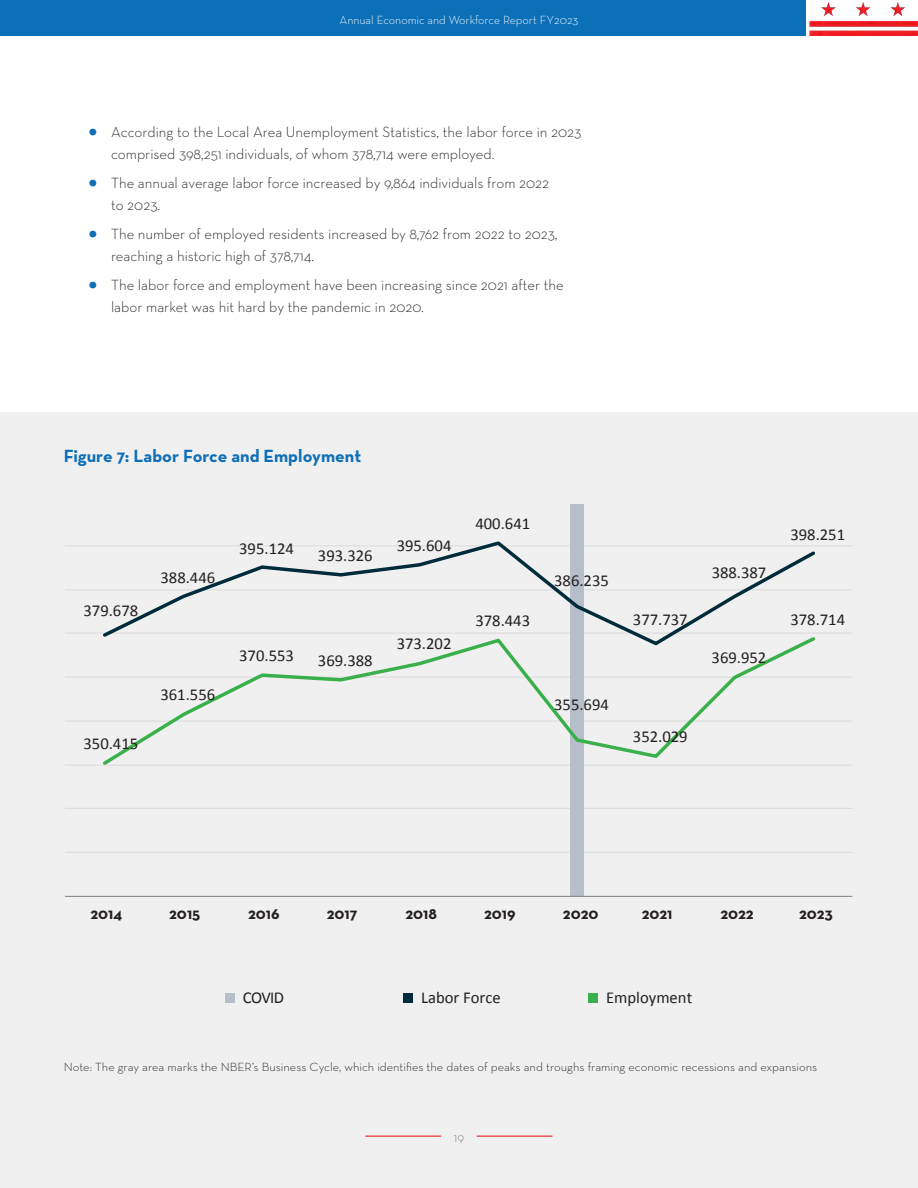
<style>
.page{position:relative;width:918px;height:1188px;background:#fff}
.page>*{position:absolute;margin:0;border:0;box-sizing:border-box;transform-origin:0 0}
.Figure_title{font:700 18px "Neutra Text";color:#0f70b8}
.t1{font:16.65px "Calibri";color:#231f20}
.t2{font:700 16.05px "Neutra Text";color:#231f20}
.t3{font:300 15px/22.5px "Neutra Text";color:#231f20}
.t4{font:300 13.5px "Neutra Text";color:#7e8083}
.Foot_references{font:300 12px "Neutra Text";color:#231f20;scale:1.05 1}
.t5{font:300 12px "Neutra Text";color:#fff}
.s1{font-family:"Source Sans 3";font-weight:400;color:#0f70b8}
</style>
<div class="page">
<div style="left:0;top:0;width:806px;height:36px;background:#0c70b9"></div>
<img style="left:809px;top:2px;width:109px;height:34px">
<div style="left:0;top:412px;width:918px;height:776px;background:#f0f0f1"></div>
<div style="left:225px;top:994px;width:9px;height:9px;background:#b6becc"></div>
<div style="left:403px;top:994px;width:9px;height:9px;background:#002b3a"></div>
<div style="left:588px;top:994px;width:9px;height:9px;background:#39b04a"></div>
<hr style="left:65px;top:852px;width:787px;height:1px;background:#7e8081">
<hr style="left:65px;top:808px;width:787px;height:1px;background:#7e8081">
<hr style="left:65px;top:765px;width:787px;height:1px;background:#7e8081">
<hr style="left:65px;top:721px;width:787px;height:1px;background:#7e8081">
<hr style="left:65px;top:677px;width:787px;height:1px;background:#7e8081">
<hr style="left:65px;top:633px;width:787px;height:1px;background:#7e8081">
<hr style="left:65px;top:590px;width:787px;height:1px;background:#7e8081">
<hr style="left:65px;top:546px;width:787px;height:1px;background:#7e8081">
<hr style="left:65px;top:505px;width:787px;height:1px;background:#7e8081">
<div style="left:571px;top:505px;width:13px;height:391px;background:#b6becc"></div>
<hr style="left:65px;top:896px;width:787px;height:1px;background:#7e8081">
<svg style="left:100px;top:539px;width:718px;height:95px"></svg>
<svg style="left:100px;top:634px;width:718px;height:134px"></svg>
<hr style="left:366px;top:1136px;width:75px;height:1px;background:#ec2128">
<hr style="left:477px;top:1136px;width:75px;height:1px;background:#ec2128">
<p class="t5" style="left:340px;top:13px;width:240px">Annual Economic and Workforce Report FY2023</p>
<p class="t3" style="left:111px;top:120px;width:472px;text-indent:-22px"><span class="s1">●</span> According to the Local Area Unemployment Statistics, the labor force in 2023 comprised 398,251 individuals, of whom 378,714 were employed.</p>
<p class="t3" style="left:111px;top:171px;width:440px;text-indent:-22px"><span class="s1">●</span> The annual average labor force increased by 9,864 individuals from 2022 to 2023.</p>
<p class="t3" style="left:111px;top:222px;width:448px;text-indent:-22px"><span class="s1">●</span> The number of employed residents increased by 8,762 from 2022 to 2023, reaching a historic high of 378,714.</p>
<p class="t3" style="left:111px;top:273px;width:454px;text-indent:-22px"><span class="s1">●</span> The labor force and employment have been increasing since 2021 after the labor market was hit hard by the pandemic in 2020.</p>
<p class="Figure_title" style="left:64px;top:444px;width:299px">Figure 7: Labor Force and Employment</p>
<p class="t1" style="left:84px;top:599px;width:56px">379.678</p>
<p class="t1" style="left:160px;top:566px;width:56px">388.446</p>
<p class="t1" style="left:83px;top:732px;width:56px">350.415</p>
<p class="t1" style="left:160px;top:683px;width:56px">361.556</p>
<p class="t1" style="left:239px;top:537px;width:56px">395.124</p>
<p class="t1" style="left:318px;top:544px;width:56px">393.326</p>
<p class="t1" style="left:239px;top:644px;width:56px">370.553</p>
<p class="t1" style="left:318px;top:649px;width:56px">369.388</p>
<p class="t1" style="left:397px;top:534px;width:56px">395.604</p>
<p class="t1" style="left:475px;top:512px;width:56px">400.641</p>
<p class="t1" style="left:397px;top:632px;width:56px">373.202</p>
<p class="t1" style="left:475px;top:609px;width:56px">378.443</p>
<p class="t1" style="left:554px;top:569px;width:56px">386.235</p>
<p class="t1" style="left:633px;top:608px;width:56px">377.737</p>
<p class="t1" style="left:554px;top:693px;width:56px">355.694</p>
<p class="t1" style="left:633px;top:725px;width:56px">352.029</p>
<p class="t1" style="left:712px;top:560px;width:56px">388.387</p>
<p class="t1" style="left:712px;top:646px;width:56px">369.952</p>
<p class="t1" style="left:790px;top:523px;width:56px">398.251</p>
<p class="t1" style="left:790px;top:608px;width:56px">378.714</p>
<p class="t2" style="left:91px;top:903px;width:33px">2014</p>
<p class="t2" style="left:169px;top:903px;width:33px">2015</p>
<p class="t2" style="left:248px;top:903px;width:33px">2016</p>
<p class="t2" style="left:327px;top:903px;width:32px">2017</p>
<p class="t2" style="left:406px;top:903px;width:33px">2018</p>
<p class="t2" style="left:484px;top:903px;width:33px">2019</p>
<p class="t2" style="left:563px;top:903px;width:37px">2020</p>
<p class="t2" style="left:642px;top:903px;width:32px">2021</p>
<p class="t2" style="left:720px;top:903px;width:35px">2022</p>
<p class="t2" style="left:799px;top:903px;width:35px">2023</p>
<p class="t1" style="left:243px;top:986px;width:42px">COVID</p>
<p class="t1" style="left:421px;top:986px;width:81px">Labor Force</p>
<p class="t1" style="left:606px;top:986px;width:88px">Employment</p>
<p class="Foot_references" style="left:64px;top:1059px;width:719px">Note: The gray area marks the NBER’s Business Cycle, which identifies the dates of peaks and troughs framing economic recessions and expansions</p>
<p class="t4" style="left:454px;top:1129px;width:12px">19</p>
</div>
